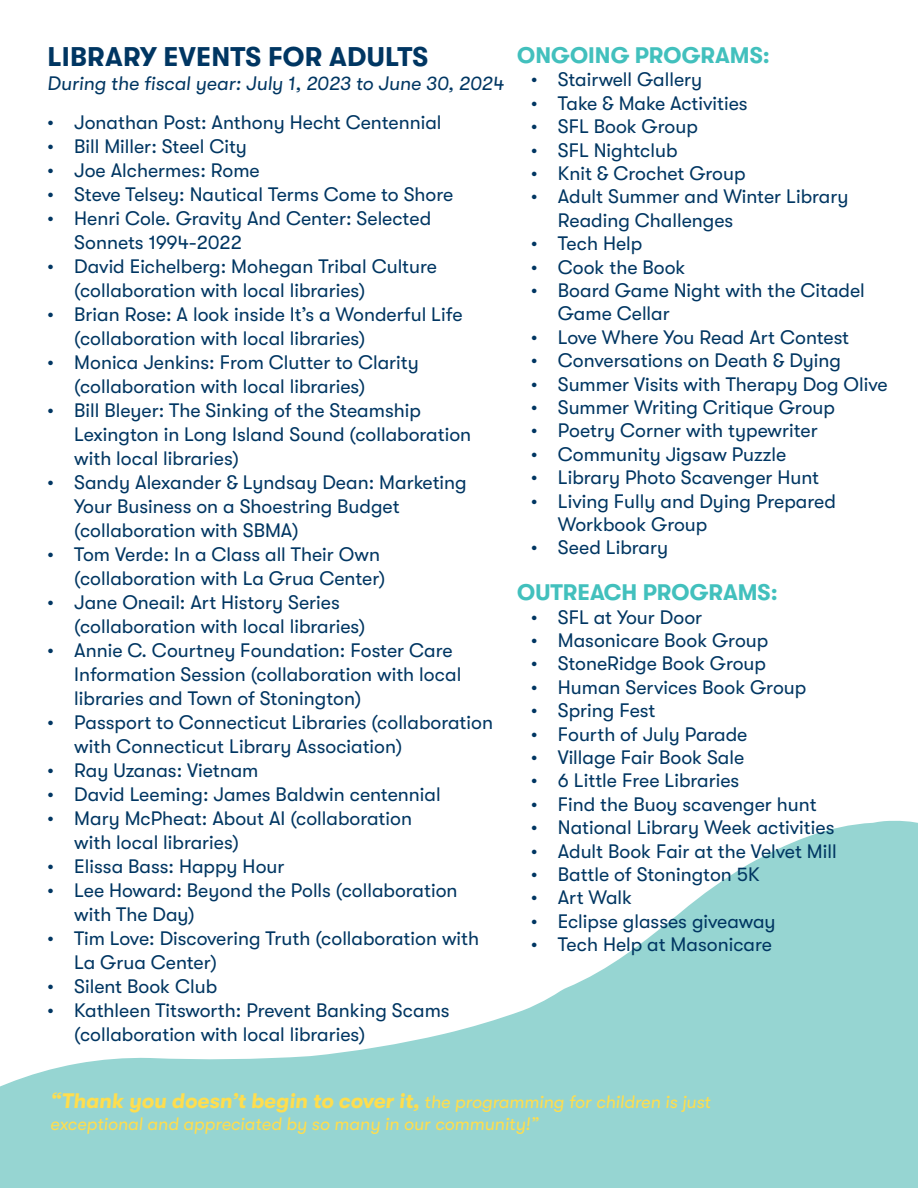
<style>
.page{position:relative;width:918px;height:1188px;background:#fff}
.page>*{position:absolute;margin:0;border:0;box-sizing:border-box;transform-origin:0 0}
.t1{font:700 27px "GT Walsheim";letter-spacing:.01em;color:#003662}
.t2{font:700 22.5px "GT Walsheim";color:#42c0bd}
.t3{font:italic 700 21px "GT Walsheim";color:#ffde4e}
.t4{font:19.5px/24px "GT Walsheim";color:#003662}
.t5{font:italic 19.5px "GT Walsheim";color:#003662}
.t6{font:italic 18px "GT Walsheim";color:#ffde4e}
.s1{font-weight:400;font-size:18px}
</style>
<div class="page">
<svg style="left:0;top:820px;width:918px;height:368px;fill:#96d5d2"></svg>
<p class="t1" style="left:47px;top:42px;width:382px">LIBRARY EVENTS FOR ADULTS</p>
<p class="t5" style="left:47px;top:72px;width:458px">During the fiscal year: July 1, 2023 to June 30, 2024</p>
<p class="t4" style="left:47px;top:110px;width:396px">• Jonathan Post: Anthony Hecht Centennial</p>
<p class="t4" style="left:47px;top:134px;width:201px">• Bill Miller: Steel City</p>
<p class="t4" style="left:47px;top:158px;width:214px">• Joe Alchermes: Rome</p>
<p class="t4" style="left:47px;top:182px;width:408px">• Steve Telsey: Nautical Terms Come to Shore</p>
<p class="t4" style="left:74px;top:206px;width:359px;text-indent:-27px">• Henri Cole. Gravity And Center: Selected<br>Sonnets 1994-2022</p>
<p class="t4" style="left:74px;top:254px;width:364px;text-indent:-27px">• David Eichelberg: Mohegan Tribal Culture (collaboration with local libraries)</p>
<p class="t4" style="left:74px;top:302px;width:390px;text-indent:-27px">• Brian Rose: A look inside It’s a Wonderful Life (collaboration with local libraries)</p>
<p class="t4" style="left:74px;top:350px;width:346px;text-indent:-27px">• Monica Jenkins: From Clutter to Clarity (collaboration with local libraries)</p>
<p class="t4" style="left:74px;top:398px;width:398px;text-indent:-27px">• Bill Bleyer: The Sinking of the Steamship<br>Lexington in Long Island Sound (collaboration with local libraries)</p>
<p class="t4" style="left:74px;top:470px;width:394px;text-indent:-27px">• Sandy Alexander &amp; Lyndsay Dean: Marketing<br>Your Business on a Shoestring Budget (collaboration with SBMA)</p>
<p class="t4" style="left:47px;top:542px;width:340px;text-align:right">• Tom Verde: In a Class all Their Own (collaboration with La Grua Center)</p>
<p class="t4" style="left:74px;top:590px;width:293px;text-indent:-27px">• Jane Oneail: Art History Series (collaboration with local libraries)</p>
<p class="t4" style="left:74px;top:638px;width:389px;text-indent:-27px">• Annie C. Courtney Foundation: Foster Care<br>Information Session (collaboration with local libraries and Town of Stonington)</p>
<p class="t4" style="left:74px;top:710px;width:420px;text-indent:-27px">• Passport to Connecticut Libraries (collaboration with Connecticut Library Association)</p>
<p class="t4" style="left:47px;top:758px;width:213px">• Ray Uzanas: Vietnam</p>
<p class="t4" style="left:47px;top:782px;width:395px">• David Leeming: James Baldwin centennial</p>
<p class="t4" style="left:74px;top:806px;width:339px;text-indent:-27px">• Mary McPheat: About AI (collaboration with local libraries)</p>
<p class="t4" style="left:47px;top:854px;width:239px">• Elissa Bass: Happy Hour</p>
<p class="t4" style="left:74px;top:878px;width:385px;text-indent:-27px">• Lee Howard: Beyond the Polls (collaboration with The Day)</p>
<p class="t4" style="left:74px;top:926px;width:406px;text-indent:-27px">• Tim Love: Discovering Truth (collaboration with<br>La Grua Center)</p>
<p class="t4" style="left:47px;top:974px;width:171px">• Silent Book Club</p>
<p class="t4" style="left:74px;top:998px;width:377px;text-indent:-27px">• Kathleen Titsworth: Prevent Banking Scams (collaboration with local libraries)</p>
<p class="t2" style="left:517px;top:43px;width:254px">ONGOING PROGRAMS:</p>
<p class="t4" style="left:531px;top:68px;width:173px">• Stairwell Gallery</p>
<p class="t4" style="left:531px;top:91px;width:218px">• Take &amp; Make Activities</p>
<p class="t4" style="left:531px;top:115px;width:169px">• SFL Book Group</p>
<p class="t4" style="left:531px;top:138px;width:148px">• SFL Nightclub</p>
<p class="t4" style="left:531px;top:161px;width:216px">• Knit &amp; Crochet Group</p>
<p class="t4" style="left:558px;top:185px;width:292px;line-height:23.4px;text-indent:-27px">• Adult Summer and Winter Library<br>Reading Challenges</p>
<p class="t4" style="left:531px;top:232px;width:113px">• Tech Help</p>
<p class="t4" style="left:531px;top:255px;width:156px">• Cook the Book</p>
<p class="t4" style="left:558px;top:279px;width:309px;line-height:23.4px;text-indent:-27px">• Board Game Night with the Citadel<br>Game Cellar</p>
<p class="t4" style="left:531px;top:325px;width:320px">• Love Where You Read Art Contest</p>
<p class="t4" style="left:531px;top:349px;width:312px">• Conversations on Death &amp; Dying</p>
<p class="t4" style="left:531px;top:372px;width:358px">• Summer Visits with Therapy Dog Olive</p>
<p class="t4" style="left:531px;top:395px;width:306px">• Summer Writing Critique Group</p>
<p class="t4" style="left:531px;top:419px;width:288px">• Poetry Corner with typewriter</p>
<p class="t4" style="left:531px;top:442px;width:257px">• Community Jigsaw Puzzle</p>
<p class="t4" style="left:531px;top:466px;width:290px">• Library Photo Scavenger Hunt</p>
<p class="t4" style="left:558px;top:489px;width:280px;line-height:23.4px;text-indent:-27px">• Living Fully and Dying Prepared<br>Workbook Group</p>
<p class="t4" style="left:531px;top:536px;width:139px">• Seed Library</p>
<p class="t2" style="left:517px;top:580px;width:262px">OUTREACH PROGRAMS:</p>
<p class="t4" style="left:531px;top:605px;width:173px">• SFL at Your Door</p>
<p class="t4" style="left:531px;top:628px;width:239px">• Masonicare Book Group</p>
<p class="t4" style="left:531px;top:652px;width:237px">• StoneRidge Book Group</p>
<p class="t4" style="left:531px;top:675px;width:277px">• Human Services Book Group</p>
<p class="t4" style="left:531px;top:699px;width:126px">• Spring Fest</p>
<p class="t4" style="left:531px;top:722px;width:218px">• Fourth of July Parade</p>
<p class="t4" style="left:531px;top:745px;width:215px">• Village Fair Book Sale</p>
<p class="t4" style="left:531px;top:769px;width:210px">• 6 Little Free Libraries</p>
<p class="t4" style="left:531px;top:792px;width:287px">• Find the Buoy scavenger hunt</p>
<p class="t4" style="left:531px;top:816px;width:305px">• National Library Week activities</p>
<p class="t4" style="left:531px;top:839px;width:307px">• Adult Book Fair at the Velvet Mill</p>
<p class="t4" style="left:531px;top:862px;width:230px">• Battle of Stonington 5K</p>
<p class="t4" style="left:531px;top:886px;width:103px">• Art Walk</p>
<p class="t4" style="left:531px;top:909px;width:246px">• Eclipse glasses giveaway</p>
<p class="t4" style="left:531px;top:933px;width:243px">• Tech Help at Masonicare</p>
<p class="t3" style="left:50px;top:1089px;width:662px">“Thank you doesn’t begin to cover it, <span class="s1">the programming for children is just</span></p>
<p class="t6" style="left:50px;top:1114px;width:490px">exceptional and appreciated by so many in our community!”</p>
</div>
